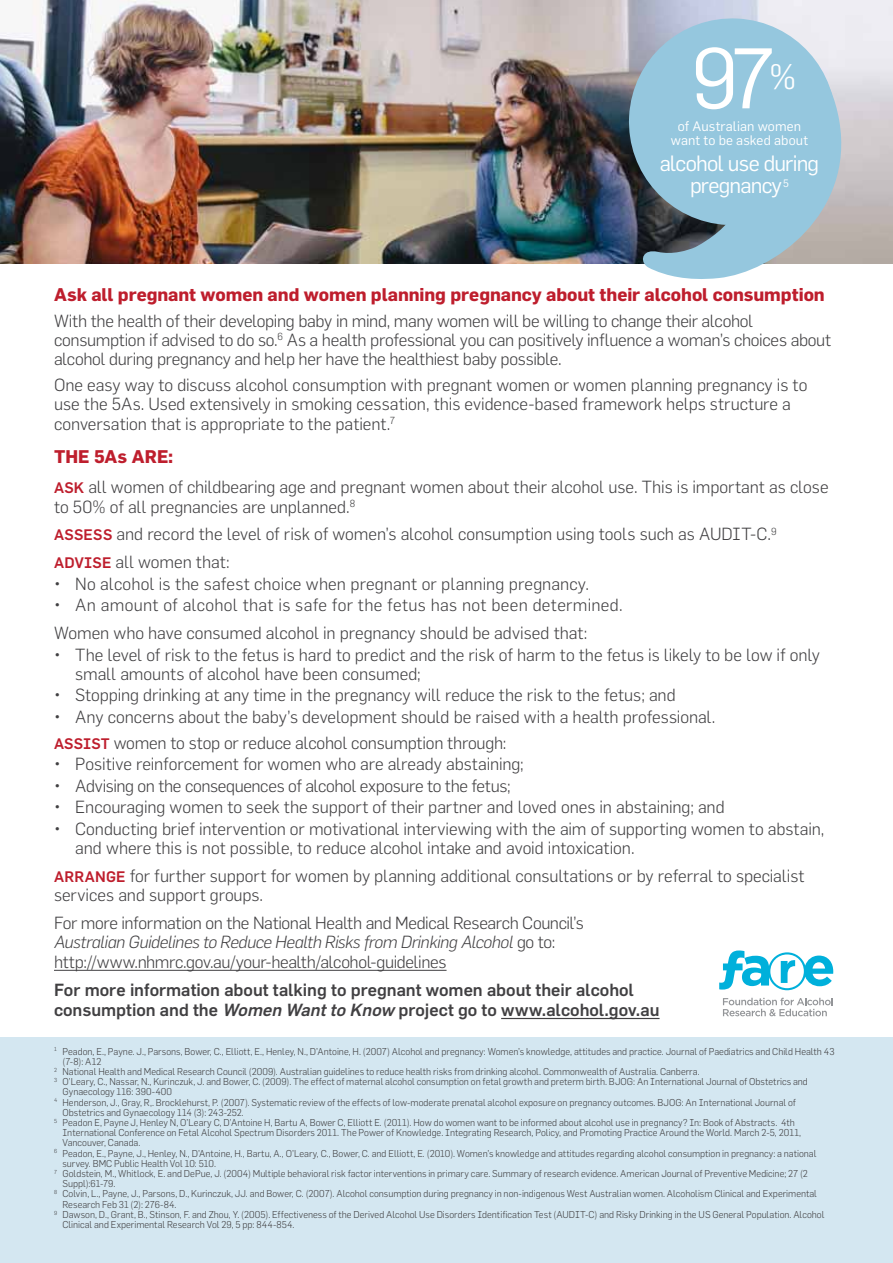
<style>
.page{position:relative;width:893px;height:1263px;background:#fff}
.page>*{position:absolute;margin:0;border:0;box-sizing:border-box;transform-origin:0 0}
.t1{font:84.15px "Flama";color:#fff}
.t2{font:34.5px "Flama";color:#fff}
.t3{font:21.75px/21.5px "Flama";letter-spacing:-.035em;color:#fff;text-align:center}
.t4{font:700 18px "Flama";letter-spacing:-.005em;color:#be1e2d}
.t5{font:300 17.25px/19.4px "Flama";letter-spacing:-.005em;color:#414042}
.t6{font:300 17.25px/19.4px "Flama";letter-spacing:-.025em;color:#414042}
.t7{font:500 17.25px/20px "Flama";color:#414042}
.t8{font:13.5px/14.7px "Flama";letter-spacing:.01em;color:#fff;text-align:center}
.t9{font:300 9.75px "Flama";color:#414042}
.s1{font-weight:500;font-size:15px;color:#be1e2d}
.s2{font-style:italic}
</style>
<div class="page">
<img style="left:0;top:0;width:893px;height:264px">
<div style="left:0;top:1038px;width:893px;height:225px;background:#d4e7f1"></div>
<hr style="left:54px;top:970px;width:393px;height:1px;background:#414042">
<hr style="left:501px;top:1018px;width:159px;height:1px;background:#414042">
<svg style="left:626px;top:16px;width:212px;height:212px;background:#939ead"></svg>
<svg style="left:639px;top:24px;width:216px;height:255px;background:#9bbfd1"></svg>
<svg style="left:723px;top:998px;width:110px;height:18px"></svg>
<svg style="left:719px;top:950px;width:114px;height:40px"></svg>
<h1 class="t1" style="left:691px;top:29px;width:85px">97</h1>
<h2 class="t2" style="left:769px;top:56px;width:28px">%</h2>
<h3 class="t8" style="left:671px;top:118px;width:139px">of Australian women want to be asked about</h3>
<h3 class="t3" style="left:660px;top:153px;width:161px">alcohol use during pregnancy<sup>5</sup></h3>
<h3 class="t4" style="left:54px;top:283px;width:772px">Ask all pregnant women and women planning pregnancy about their alcohol consumption</h3>
<p class="t5" style="left:54px;top:311px;width:779px">With the health of their developing baby in mind, many women will be willing to change their alcohol consumption if advised to do so.<sup>6</sup> As a health professional you can positively influence a woman’s choices about alcohol during pregnancy and help her have the healthiest baby possible.</p>
<p class="t5" style="left:54px;top:375px;width:755px">One easy way to discuss alcohol consumption with pregnant women or women planning pregnancy is to use the 5As. Used extensively in smoking cessation, this evidence-based framework helps structure a conversation that is appropriate to the patient.<sup>7</sup></p>
<h3 class="t4" style="left:54px;top:446px;width:121px">The 5As are:</h3>
<h3 class="t5" style="left:54px;top:477px;width:776px"><span class="s1">ASK</span> all women of childbearing age and pregnant women about their alcohol use. This is important as close to 50% of all pregnancies are unplanned.<sup>8</sup></h3>
<h3 class="t5" style="left:54px;top:520px;width:724px;line-height:27.9px"><span class="s1">ASSESS</span> and record the level of risk of women’s alcohol consumption using tools such as AUDIT-C.<sup>9<br></sup><span class="s1">ADVISE</span> all women that:</h3>
<h3 class="t5" style="left:54px;top:574px;width:536px">• No alcohol is the safest choice when pregnant or planning pregnancy.</h3>
<h3 class="t5" style="left:54px;top:591px;width:570px;line-height:27.9px">• An amount of alcohol that is safe for the fetus has not been determined.<br>Women who have consumed alcohol in pregnancy should be advised that:</h3>
<h3 class="t5" style="left:75px;top:645px;width:746px;text-indent:-21px">• The level of risk to the fetus is hard to predict and the risk of harm to the fetus is likely to be low if only small amounts of alcohol have been consumed;</h3>
<h3 class="t5" style="left:54px;top:685px;width:623px">• Stopping drinking at any time in the pregnancy will reduce the risk to the fetus; and</h3>
<h3 class="t5" style="left:54px;top:704px;width:663px;line-height:25.7px">• Any concerns about the baby’s development should be raised with a health professional.<br><span class="s1">ASSIST</span> women to stop or reduce alcohol consumption through:</h3>
<h3 class="t5" style="left:54px;top:754px;width:471px">• Positive reinforcement for women who are already abstaining;</h3>
<h3 class="t5" style="left:54px;top:776px;width:458px">• Advising on the consequences of alcohol exposure to the fetus;</h3>
<h3 class="t5" style="left:54px;top:797px;width:672px">• Encouraging women to seek the support of their partner and loved ones in abstaining; and</h3>
<h3 class="t5" style="left:75px;top:818px;width:751px;text-indent:-21px">• Conducting brief intervention or motivational interviewing with the aim of supporting women to abstain, and where this is not possible, to reduce alcohol intake and avoid intoxication.</h3>
<h3 class="t5" style="left:54px;top:866px;width:752px"><span class="s1">ARRANGE</span> for further support for women by planning additional consultations or by referral to specialist services and support groups.</h3>
<h3 class="t6" style="left:54px;top:913px;width:531px">For more information on the National Health and Medical Research Council’s<br><span class="s2">Australian Guidelines to Reduce Health Risks from Drinking Alcohol</span> go to: http://www.nhmrc.gov.au/your-health/alcohol-guidelines</h3>
<h3 class="t7" style="left:54px;top:979px;width:607px">For more information about talking to pregnant women about their alcohol consumption and the <span class="s2">Women Wantto Know</span> project go to www.alcohol.gov.au</h3>
<p class="t9" style="left:54px;top:1045px;width:782px"><sup>1</sup> Peadon, E., Payne. J., Parsons, Bower, C., Elliott, E., Henley, N., D’Antoine, H. (2007) Alcohol and pregnancy: Women’s knowledge, attitudes and practice. Journal of Paediatrics and Child Health 43</p>
<p class="t9" style="left:63px;top:1056px;width:41px">(7-8): A12</p>
<p class="t9" style="left:54px;top:1066px;width:647px"><sup>2</sup> National Health and Medical Research Council (2009). Australian guidelines to reduce health risks from drinking alcohol. Commonwealth of Australia. Canberra.</p>
<p class="t9" style="left:54px;top:1076px;width:755px"><sup>3</sup> O’Leary, C., Nassar, N., Kurinczuk, J. and Bower, C. (2009). The effect of maternal alcohol consumption on fetal growth and preterm birth. BJOG: An International Journal of Obstetrics and</p>
<p class="t9" style="left:63px;top:1086px;width:111px">Gynaecology 116: 390-400</p>
<p class="t9" style="left:54px;top:1096px;width:743px"><sup>4</sup> Henderson, J., Gray, R,. Brocklehurst, P. (2007). Systematic review of the effects of low-moderate prenatal alcohol exposure on pregnancy outcomes. BJOG: An International Journal of</p>
<p class="t9" style="left:63px;top:1107px;width:183px">Obstetrics and Gynaecology 114 (3): 243-252.</p>
<p class="t9" style="left:54px;top:1117px;width:742px"><sup>5</sup> Peadon E, Payne J, Henley N, O’Leary C, D’Antoine H, Bartu A, Bower C, Elliott E. (2011). How do women want to be informed about alcohol use in pregnancy? In: Book of Abstracts. 4th</p>
<p class="t9" style="left:63px;top:1127px;width:740px">International Conference on Fetal Alcohol Spectrum Disorders 2011. The Power of Knowledge. Integrating Research, Policy, and Promoting Practice Around the World. March 2-5, 2011,</p>
<p class="t9" style="left:63px;top:1137px;width:79px">Vancouver, Canada.</p>
<p class="t9" style="left:54px;top:1147px;width:764px"><sup>6</sup> Peadon, E., Payne, J., Henley, N., D’Antoine, H., Bartu, A., O’Leary, C., Bower, C. and Elliott, E. (2010). Women’s knowledge and attitudes regarding alcohol consumption in pregnancy: a national</p>
<p class="t9" style="left:63px;top:1158px;width:155px">survey. BMC Public Health Vol 10: 510.</p>
<p class="t9" style="left:54px;top:1168px;width:755px"><sup>7</sup> Goldstein, M., Whitlock, E. and DePue, J. (2004) Multiple behavioral risk factor interventions in primary care. Summary of research evidence. American Journal of Preventive Medicine; 27 (2</p>
<p class="t9" style="left:63px;top:1178px;width:54px">Suppl):61-79.</p>
<p class="t9" style="left:54px;top:1188px;width:764px"><sup>8</sup> Colvin, L., Payne, J., Parsons, D., Kurinczuk, JJ. and Bower, C. (2007). Alcohol consumption during pregnancy in non-indigenous West Australian women. Alcoholism Clinical and Experimental</p>
<p class="t9" style="left:63px;top:1198px;width:116px">Research Feb 31 (2): 276-84.</p>
<p class="t9" style="left:54px;top:1209px;width:772px"><sup>9</sup> Dawson, D., Grant, B., Stinson, F. and Zhou, Y. (2005). Effectiveness of the Derived Alcohol Use Disorders Identification Test (AUDIT-C) and Risky Drinking in the US General Population. Alcohol</p>
<p class="t9" style="left:63px;top:1219px;width:234px">Clinical and Experimental Research Vol 29, 5 pp: 844-854.</p>
</div>
